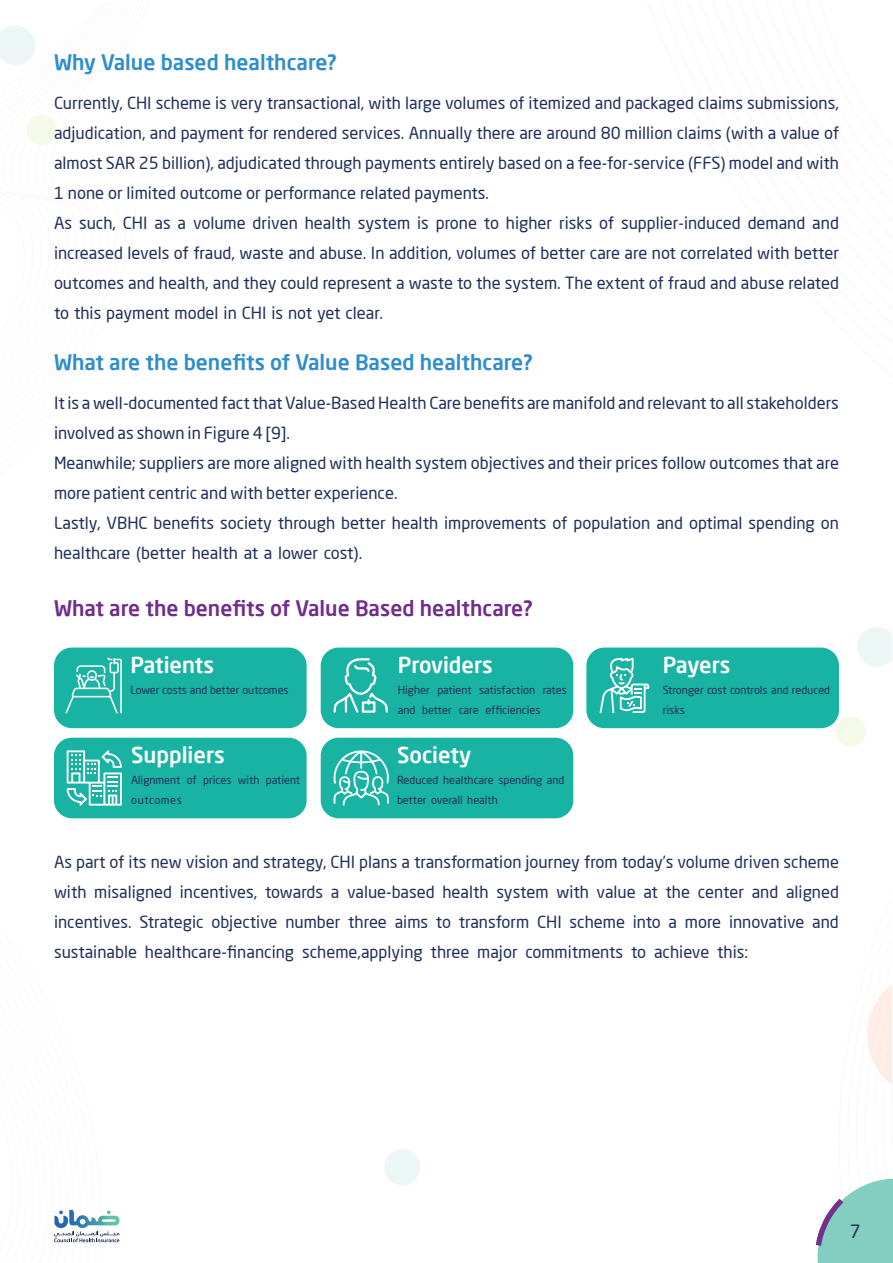
<style>
.page{position:relative;width:893px;height:1263px;background:#fff}
.page>*{position:absolute;margin:0;border:0;box-sizing:border-box;transform-origin:0 0}
.t1{font:500 21.9px "Neo Sans Arabic";color:#fff}
.t2{font:500 21px "Neo Sans Arabic";color:#2e8dcc}
.t3{font:500 21px "Neo Sans Arabic";color:#702d8c}
.t4{font:18px "Neo Sans Arabic";color:#212f5a}
.t5{font:16.5px/30px "Neo Sans Arabic";color:#212f5a}
.t6{font:10.95px/19.8px "Neo Sans Arabic";color:#212f5a}
</style>
<div class="page">
<svg style="left:857px;top:627px;width:35px;height:40px"></svg>
<div style="left:836px;top:717px;width:30px;height:30px;background:#f4f9e8;border-radius:50%"></div>
<div style="left:384px;top:1149px;width:36px;height:36px;background:#ebf6f5;border-radius:18px"></div>
<svg style="left:816px;top:985px;width:77px;height:278px"></svg>
<svg style="left:54px;top:1209px;width:65px;height:34px"></svg>
<svg style="left:0;top:26px;width:35px;height:39px"></svg>
<div style="left:26px;top:115px;width:31px;height:30px;background:#f4f9e8;border-radius:50%"></div>
<div style="left:54px;top:647px;width:253px;height:81px;background:#19b3a3;border-radius:18px"></div>
<div style="left:586px;top:647px;width:253px;height:81px;background:#19b3a3;border-radius:18px"></div>
<div style="left:321px;top:738px;width:252px;height:80px;background:#19b3a3;border-radius:18px"></div>
<div style="left:321px;top:647px;width:252px;height:81px;background:#19b3a3;border-radius:18px"></div>
<div style="left:54px;top:738px;width:253px;height:80px;background:#19b3a3;border-radius:18px"></div>
<svg style="left:333px;top:658px;width:55px;height:55px"></svg>
<svg style="left:65px;top:657px;width:57px;height:56px"></svg>
<svg style="left:67px;top:750px;width:55px;height:56px"></svg>
<svg style="left:333px;top:750px;width:56px;height:56px"></svg>
<svg style="left:600px;top:658px;width:49px;height:55px"></svg>
<p class="t2" style="left:54px;top:46px;width:284px">Why Value based healthcare?</p>
<p class="t5" style="left:54px;top:88px;width:787px">Currently, CHI scheme is very transactional, with large volumes of itemized and packaged claims submissions, adjudication, and payment for rendered services. Annually there are around 80 million claims (with a value of almost SAR 25 billion), adjudicated through payments entirely based on a fee-for-service (FFS) model and with 1 none or limited outcome or performance related payments.<br>As such, CHI as a volume driven health system is prone to higher risks of supplier-induced demand and increased levels of fraud, waste and abuse. In addition, volumes of better care are not correlated with better outcomes and health, and they could represent a waste to the system. The extent of fraud and abuse related to this payment model in CHI is not yet clear.</p>
<p class="t2" style="left:54px;top:346px;width:480px">What are the benefits of Value Based healthcare?</p>
<p class="t5" style="left:54px;top:388px;width:786px">It is a well-documented fact that Value-Based Health Care benefits are manifold and relevant to all stakeholders involved as shown in Figure 4 [9].<br>Meanwhile; suppliers are more aligned with health system objectives and their prices follow outcomes that are more patient centric and with better experience.<br>Lastly, VBHC benefits society through better health improvements of population and optimal spending on healthcare (better health at a lower cost).</p>
<p class="t3" style="left:54px;top:592px;width:480px">What are the benefits of Value Based healthcare?</p>
<h1 class="t1" style="left:130px;top:648px;width:85px">Patients</h1>
<h1 class="t1" style="left:663px;top:648px;width:69px">Payers</h1>
<h1 class="t1" style="left:398px;top:648px;width:97px">Providers</h1>
<p class="t6" style="left:398px;top:680px;width:171px">Higher patient satisfaction rates and better care efficiencies</p>
<p class="t6" style="left:130px;top:680px;width:160px">Lower costs and better outcomes</p>
<p class="t6" style="left:663px;top:680px;width:169px">Stronger cost controls and reduced risks</p>
<h1 class="t1" style="left:131px;top:738px;width:95px">Suppliers</h1>
<p class="t6" style="left:131px;top:770px;width:171px">Alignment of prices with patient outcomes</p>
<h1 class="t1" style="left:397px;top:738px;width:76px">Society</h1>
<p class="t6" style="left:397px;top:770px;width:169px">Reduced healthcare spending and better overall health</p>
<p class="t5" style="left:54px;top:847px;width:786px;text-align:justify">As part of its new vision and strategy, CHI plans a transformation journey from today’s volume driven scheme with misaligned incentives, towards a value-based health system with value at the center and aligned incentives. Strategic objective number three aims to transform CHI scheme into a more innovative and sustainable healthcare-financing scheme,applying three major commitments to achieve this:</p>
<p class="t4" style="left:850px;top:1218px;width:12px">7</p>
</div>
